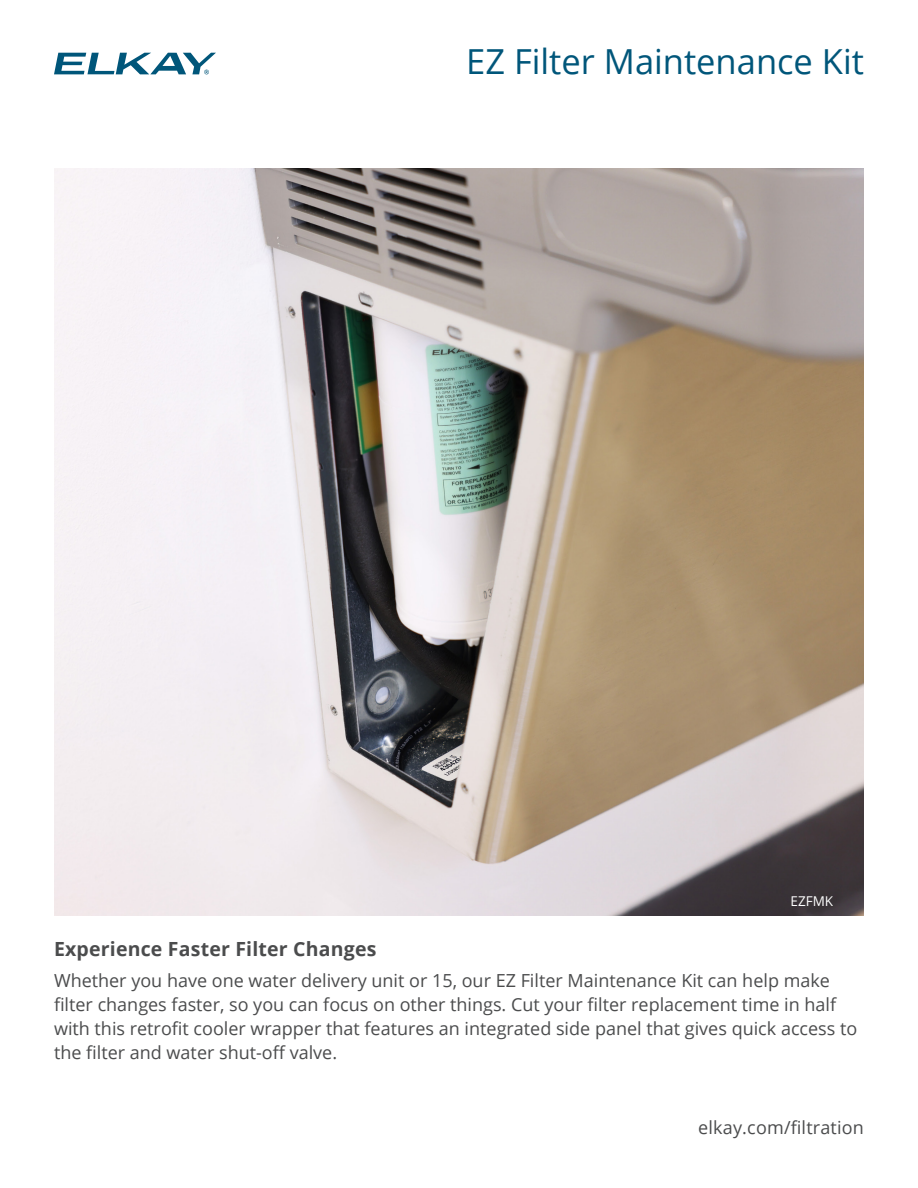
<style>
.page{position:relative;width:918px;height:1188px;background:#fff}
.page>*{position:absolute;margin:0;border:0;box-sizing:border-box;transform-origin:0 0}
.front_page_header{font:34.5px "Open Sans";color:#00567a}
.front_page_subhead{font:700 19.5px "Open Sans";letter-spacing:.01em;color:#4b4c4d}
.front_page_body_copy{font:18px/24px "Open Sans";color:#4b4c4d}
.front_page_URL{font:18px "Open Sans";letter-spacing:.01em;color:#4b4c4d}
.back_page_body_copy{font:13.5px "Open Sans";color:#fff}
</style>
<div class="page">
<svg style="left:54px;top:53px;width:162px;height:21px"></svg>
<img style="left:54px;top:169px;width:810px;height:747px">
<p class="front_page_header" style="left:466px;top:38px;width:399px">EZ Filter Maintenance Kit</p>
<p class="back_page_body_copy" style="left:791px;top:892px;width:44px">EZFMK</p>
<p class="front_page_subhead" style="left:54px;top:935px;width:324px">Experience Faster Filter Changes</p>
<p class="front_page_body_copy" style="left:54px;top:968px;width:805px">Whether you have one water delivery unit or 15, our EZ Filter Maintenance Kit can help make filter changes faster, so you can focus on other things. Cut your filter replacement time in half with this retrofit cooler wrapper that features an integrated side panel that gives quick access to the filter and water shut-off valve.</p>
<p class="front_page_URL" style="left:698px;top:1115px;width:167px">elkay.com/filtration</p>
</div>
